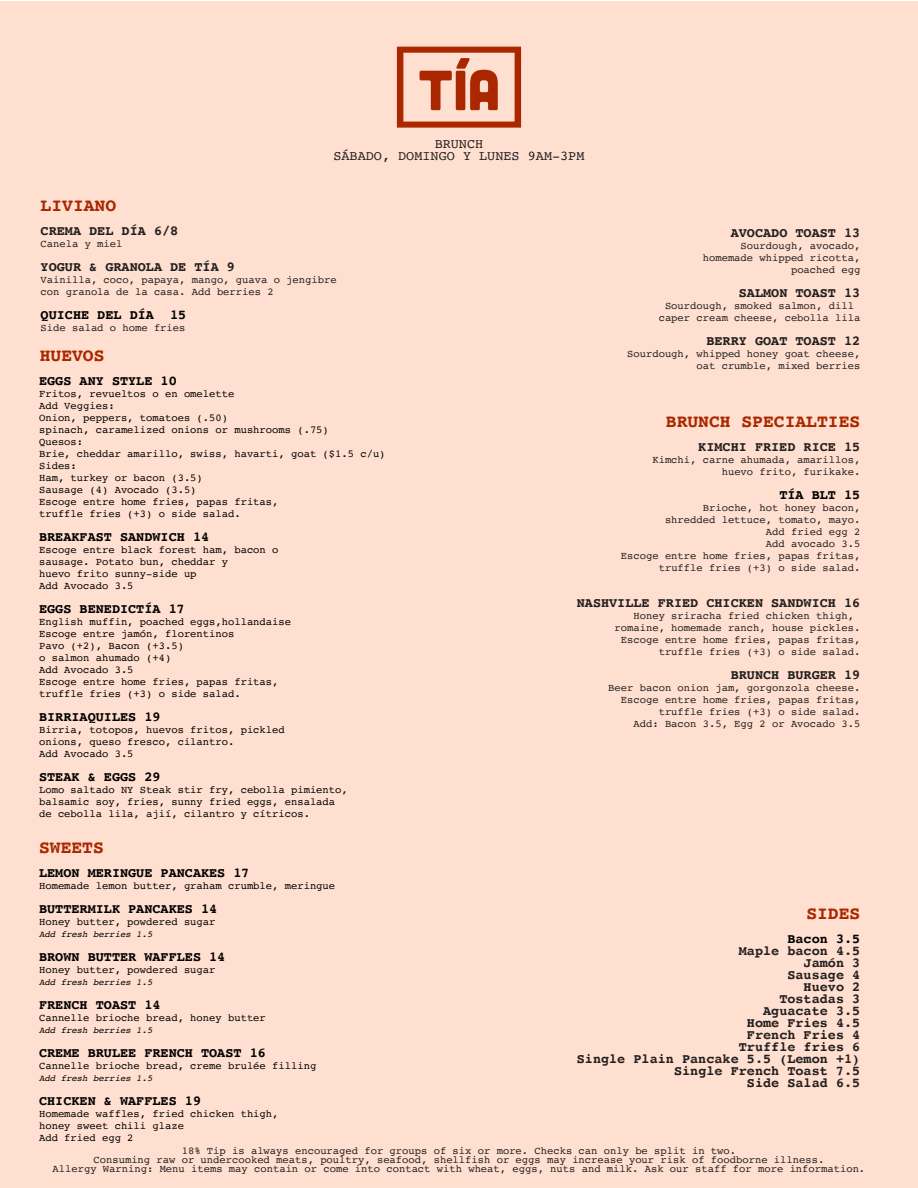
<style>
.page{position:relative;width:918px;height:1188px;background:#fff}
.page>*{position:absolute;margin:0;border:0;box-sizing:border-box;transform-origin:0 0}
.t1{font:700 18px "Courier";color:#aa2700}
.t2{font:700 13.5px/12px "Courier";color:#231f20;text-align:right}
.t3{font:700 13.5px "Courier";color:#000}
.t4{font:13.5px/12px "Courier";color:#231f20;text-align:center}
.t5{font:10.5px/12px "Courier";color:#231f20;text-align:right}
.t6{font:10.5px/12px "Courier";color:#000}
.t7{font:italic 9px "Courier";color:#000}
</style>
<div class="page">
<div style="left:0;top:2px;width:918px;height:1186px;background:#ffe0d0"></div>
<svg style="left:397px;top:47px;width:124px;height:81px"></svg>
<p class="t4" style="left:333px;top:137px;width:253px">BRUNCH<br>SÁBADO, DOMINGO Y LUNES 9AM-3PM</p>
<h1 class="t1" style="left:41px;top:191px;width:77px">LIVIANO</h1>
<p class="t2" style="left:41px;top:224px;width:139px">CREMA DEL DÍA 6/8</p>
<p class="t5" style="left:41px;top:238px;width:83px">Canela y miel</p>
<p class="t2" style="left:41px;top:260px;width:196px">YOGUR &amp; GRANOLA DE TÍA 9</p>
<p class="t5" style="left:41px;top:274px;width:298px;text-align:left">Vainilla, coco, papaya, mango, guava o jengibre con granola de la casa. Add berries 2</p>
<p class="t3" style="left:41px;top:304px;width:147px">QUICHE DEL DÍA 15</p>
<p class="t5" style="left:41px;top:322px;width:146px">Side salad o home fries</p>
<h1 class="t1" style="left:40px;top:341px;width:66px">HUEVOS</h1>
<p class="t3" style="left:39px;top:370px;width:139px">EGGS ANY STYLE 10</p>
<p class="t6" style="left:39px;top:387px;width:348px">Fritos, revueltos o en omelette<br>Add Veggies:<br>Onion, peppers, tomatoes (.50)<br>spinach, caramelized onions or mushrooms (.75)<br>Quesos:<br>Brie, cheddar amarillo, swiss, havarti, goat ($1.5 c/u)<br>Sides:<br>Ham, turkey or bacon (3.5)<br>Sausage (4) Avocado (3.5)<br>Escoge entre home fries, papas fritas,<br>truffle fries (+3) o side salad.</p>
<p class="t3" style="left:39px;top:526px;width:172px">BREAKFAST SANDWICH 14</p>
<p class="t6" style="left:39px;top:543px;width:241px">Escoge entre black forest ham, bacon o sausage. Potato bun, cheddar y<br>huevo frito sunny-side up<br>Add Avocado 3.5</p>
<p class="t3" style="left:39px;top:598px;width:147px">EGGS BENEDICTÍA 17</p>
<p class="t6" style="left:39px;top:615px;width:254px">English muffin, poached eggs,hollandaise<br>Escoge entre jamón, florentinos<br>Pavo (+2), Bacon (+3.5)<br>o salmon ahumado (+4)<br>Add Avocado 3.5<br>Escoge entre home fries, papas fritas, truffle fries (+3) o side salad.</p>
<p class="t3" style="left:39px;top:706px;width:123px">BIRRIAQUILES 19</p>
<p class="t6" style="left:39px;top:723px;width:247px">Birria, totopos, huevos fritos, pickled onions, queso fresco, cilantro.<br>Add Avocado 3.5</p>
<p class="t3" style="left:39px;top:766px;width:123px">STEAK &amp; EGGS 29</p>
<p class="t6" style="left:39px;top:783px;width:310px">Lomo saltado NY Steak stir fry, cebolla pimiento, balsamic soy, fries, sunny fried eggs, ensalada de cebolla lila, ajií, cilantro y cítricos.</p>
<h1 class="t1" style="left:39px;top:833px;width:66px">SWEETS</h1>
<p class="t3" style="left:39px;top:862px;width:212px">LEMON MERINGUE PANCAKES 17</p>
<p class="t6" style="left:39px;top:879px;width:298px">Homemade lemon butter, graham crumble, meringue</p>
<p class="t3" style="left:39px;top:898px;width:180px">BUTTERMILK PANCAKES 14</p>
<p class="t6" style="left:39px;top:915px;width:178px">Honey butter, powdered sugar</p>
<p class="t7" style="left:39px;top:927px;width:115px">Add fresh berries 1.5</p>
<p class="t3" style="left:39px;top:946px;width:188px">BROWN BUTTER WAFFLES 14</p>
<p class="t6" style="left:39px;top:963px;width:178px">Honey butter, powdered sugar</p>
<p class="t7" style="left:39px;top:975px;width:115px">Add fresh berries 1.5</p>
<p class="t3" style="left:39px;top:994px;width:123px">FRENCH TOAST 14</p>
<p class="t6" style="left:39px;top:1011px;width:228px">Cannelle brioche bread, honey butter</p>
<p class="t7" style="left:39px;top:1023px;width:115px">Add fresh berries 1.5</p>
<p class="t3" style="left:39px;top:1042px;width:228px">CREME BRULEE FRENCH TOAST 16</p>
<p class="t6" style="left:39px;top:1059px;width:279px">Cannelle brioche bread, creme brulée filling</p>
<p class="t7" style="left:39px;top:1071px;width:115px">Add fresh berries 1.5</p>
<p class="t3" style="left:39px;top:1090px;width:164px">CHICKEN &amp; WAFFLES 19</p>
<p class="t6" style="left:39px;top:1107px;width:241px">Homemade waffles, fried chicken thigh, honey sweet chili glaze<br>Add fried egg 2</p>
<p class="t2" style="left:731px;top:226px;width:131px">AVOCADO TOAST 13</p>
<p class="t5" style="left:703px;top:239px;width:159px">Sourdough, avocado, homemade whipped ricotta, poached egg</p>
<p class="t2" style="left:739px;top:286px;width:123px">SALMON TOAST 13</p>
<p class="t5" style="left:659px;top:299px;width:203px;text-align:center">Sourdough, smoked salmon, dill caper cream cheese, cebolla lila</p>
<p class="t2" style="left:706px;top:334px;width:155px">BERRY GOAT TOAST 12</p>
<p class="t5" style="left:627px;top:347px;width:235px">Sourdough, whipped honey goat cheese, oat crumble, mixed berries</p>
<h1 class="t1" style="left:666px;top:406px;width:196px">BRUNCH SPECIALTIES</h1>
<p class="t2" style="left:698px;top:440px;width:164px">KIMCHI FRIED RICE 15</p>
<p class="t5" style="left:652px;top:453px;width:209px">Kimchi, carne ahumada, amarillos, huevo frito, furikake.</p>
<p class="t3" style="left:779px;top:484px;width:82px">TÍA BLT 15</p>
<p class="t5" style="left:621px;top:501px;width:241px">Brioche, hot honey bacon,<br>shredded lettuce, tomato, mayo.<br>Add fried egg 2<br>Add avocado 3.5<br>Escoge entre home fries, papas fritas, truffle fries (+3) o side salad.</p>
<p class="t2" style="left:577px;top:596px;width:285px">NASHVILLE FRIED CHICKEN SANDWICH 16</p>
<p class="t5" style="left:634px;top:609px;width:222px">Honey sriracha fried chicken thigh,</p>
<p class="t5" style="left:615px;top:621px;width:247px">romaine, homemade ranch, house pickles.</p>
<p class="t5" style="left:621px;top:633px;width:241px">Escoge entre home fries, papas fritas,</p>
<p class="t5" style="left:659px;top:645px;width:203px">truffle fries (+3) o side salad.</p>
<p class="t2" style="left:731px;top:668px;width:131px">BRUNCH BURGER 19</p>
<p class="t5" style="left:608px;top:681px;width:254px">Beer bacon onion jam, gorgonzola cheese.<br>Escoge entre home fries, papas fritas, truffle fries (+3) o side salad.<br>Add: Bacon 3.5, Egg 2 or Avocado 3.5</p>
<h1 class="t1" style="left:806px;top:898px;width:55px">SIDES</h1>
<p class="t3" style="left:787px;top:928px;width:74px">Bacon 3.5</p>
<p class="t2" style="left:577px;top:944px;width:285px">Maple bacon 4.5<br>Jamón 3<br>Sausage 4<br>Huevo 2<br>Tostadas 3<br>Aguacate 3.5<br>Home Fries 4.5<br>French Fries 4<br>Truffle fries 6<br>Single Plain Pancake 5.5 (Lemon +1)<br>Single French Toast 7.5<br>Side Salad 6.5</p>
<p class="t5" style="left:53px;top:1146px;width:814px;line-height:9px;text-align:center">18% Tip is always encouraged for groups of six or more. Checks can only be split in two.<br>Consuming raw or undercooked meats, poultry, seafood, shellfish or eggs may increase your risk of foodborne illness.<br>Allergy Warning: Menu items may contain or come into contact with wheat, eggs, nuts and milk. Ask our staff for more information.</p>
</div>
